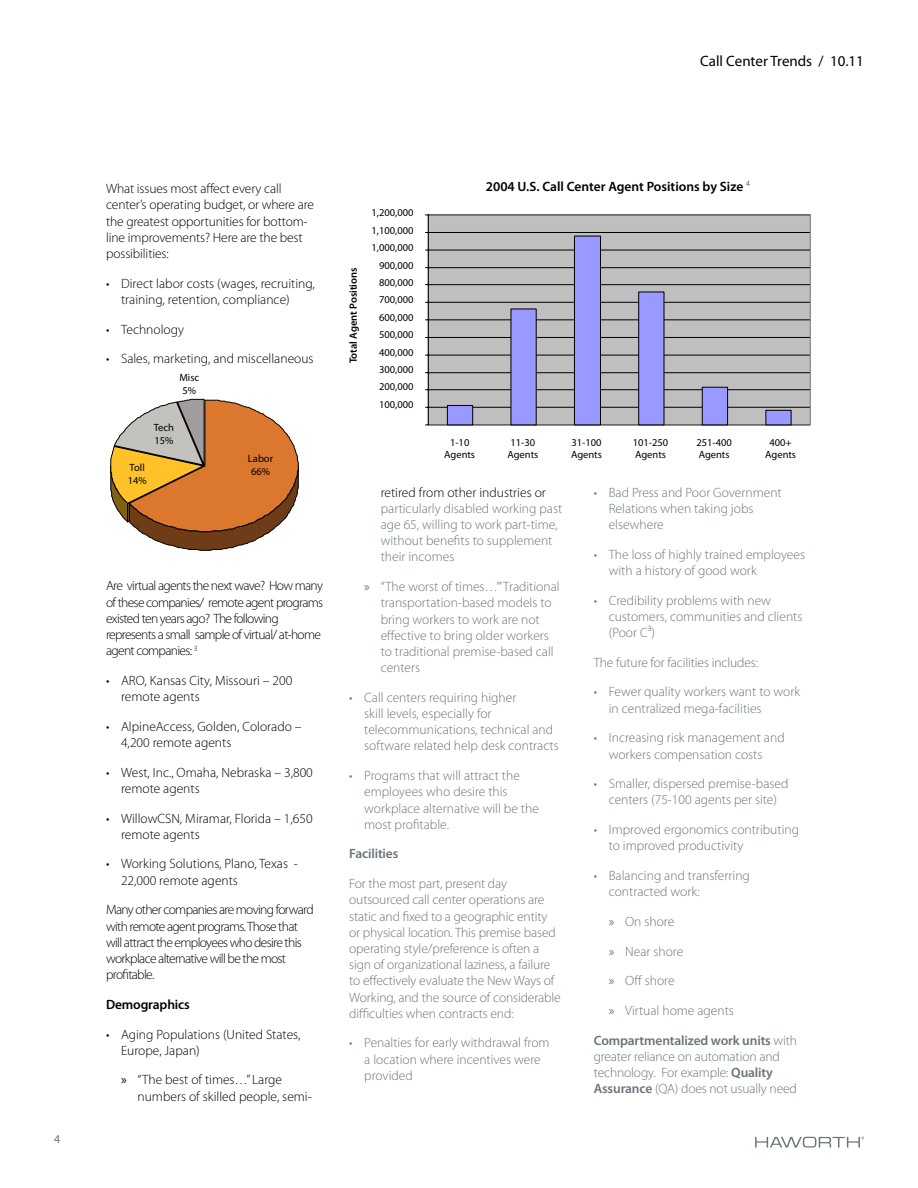
<style>
.page{position:relative;width:918px;height:1188px;background:#fff}
.page>*{position:absolute;margin:0;border:0;box-sizing:border-box;transform-origin:0 0}
.t1{font:15px "Myriad Pro";color:#000}
.Paragraph_Style_5{font:300 13.5px/16.2px "Myriad Pro";color:#6a747b}
.Body_Copy{font:300 13.5px/16.2px "Myriad Pro";letter-spacing:-.01em;color:#6a747b}
.Paragraph_Style_5-2{font:300 13.5px/16.2px "Myriad Pro";color:#000}
.Paragraph_Style_9{font:300 13.5px/16.2px "Myriad Pro";color:#6a747b}
.Body_Copy-2{font:300 13.5px/16.2px "Myriad Pro";letter-spacing:-.05em;color:#000}
.Body_Copy-3{font:300 13.5px/16.2px "Myriad Pro";letter-spacing:-.01em;color:#000}
.Body_Copy-4{font:600 13.5px "Myriad Pro";letter-spacing:-.005em;color:#000}
.Paragraph_Style_9-2{font:300 13.5px/16.2px "Myriad Pro";color:#000}
.Paragraph_Style_5-3{font:600 13.5px "Myriad Pro";letter-spacing:-.01em;color:#6a747b}
.t2{font:12px "Myriad Pro";color:#6a747b}
.t3{font:10.5px "Myriad Pro";color:#000}
.Body_Copy-5{font:600 10.5px "Myriad Pro";color:#000}
.s1{font-weight:400}
.s2{color:#000}
.s3{font-weight:600}
</style>
<div class="page">
<svg style="left:755px;top:1137px;width:109px;height:11px"></svg>
<svg style="left:110px;top:398px;width:189px;height:153px"></svg>
<div style="left:428px;top:215px;width:382px;height:210px;background:#bfbfbf"></div>
<hr style="left:428px;top:425px;width:382px;height:1px;background:#000">
<hr style="left:428px;top:407px;width:382px;height:1px;background:#000">
<hr style="left:428px;top:389px;width:382px;height:1px;background:#000">
<hr style="left:428px;top:372px;width:382px;height:1px;background:#000">
<hr style="left:428px;top:355px;width:382px;height:1px;background:#000">
<hr style="left:428px;top:337px;width:382px;height:1px;background:#000">
<hr style="left:428px;top:320px;width:382px;height:1px;background:#000">
<hr style="left:428px;top:302px;width:382px;height:1px;background:#000">
<hr style="left:428px;top:284px;width:382px;height:1px;background:#000">
<hr style="left:428px;top:267px;width:382px;height:1px;background:#000">
<hr style="left:428px;top:250px;width:382px;height:1px;background:#000">
<hr style="left:428px;top:232px;width:382px;height:1px;background:#000">
<div style="left:428px;top:215px;width:383px;height:210px;border:1px solid #808080"></div>
<div style="left:447px;top:405px;width:26px;height:20px;background:#99f;border:1px solid #000"></div>
<div style="left:511px;top:309px;width:26px;height:116px;background:#99f;border:1px solid #000"></div>
<div style="left:574px;top:236px;width:27px;height:189px;background:#99f;border:1px solid #000"></div>
<div style="left:638px;top:292px;width:26px;height:133px;background:#99f;border:1px solid #000"></div>
<div style="left:702px;top:387px;width:26px;height:38px;background:#99f;border:1px solid #000"></div>
<div style="left:766px;top:410px;width:25px;height:15px;background:#99f;border:1px solid #000"></div>
<hr style="left:428px;top:215px;width:1px;height:210px;background:#000">
<p class="t2" style="left:54px;top:1132px;width:8px">4</p>
<p class="t1" style="left:700px;top:52px;width:165px">Call Center Trends / 10.11</p>
<p class="Body_Copy-3" style="left:106px;top:181px;width:210px">What issues most affect every call center’s operating budget, or where are the greatest opportunities for bottom&shy;line improvements? Here are the best possibilities:</p>
<p class="Paragraph_Style_5-2" style="left:121px;top:275px;width:195px;text-indent:-15px">• Direct labor costs (wages, recruiting, training, retention, compliance)</p>
<p class="Paragraph_Style_5-2" style="left:106px;top:321px;width:79px">• Technology</p>
<p class="Paragraph_Style_5-2" style="left:106px;top:351px;width:209px">• Sales, marketing, and miscellaneous</p>
<p class="t3" style="left:179px;top:371px;width:21px">Misc</p>
<p class="t3" style="left:182px;top:384px;width:15px">5%</p>
<p class="t3" style="left:154px;top:421px;width:22px">Tech</p>
<p class="t3" style="left:154px;top:434px;width:21px">15%</p>
<p class="t3" style="left:130px;top:461px;width:17px">Toll</p>
<p class="t3" style="left:128px;top:474px;width:21px">14%</p>
<p class="t3" style="left:248px;top:452px;width:27px">Labor</p>
<p class="t3" style="left:251px;top:465px;width:21px">66%</p>
<p class="Body_Copy-2" style="left:106px;top:578px;width:219px">Are virtual agents the next wave? How many of these companies/ remote agent programs existed ten years ago? The following represents a small sample of virtual/ at-home agent companies: <sup>3</sup></p>
<p class="Paragraph_Style_5-2" style="left:121px;top:672px;width:173px;text-indent:-15px">• ARO, Kansas City, Missouri – 200 remote agents</p>
<p class="Paragraph_Style_5-2" style="left:121px;top:718px;width:182px;text-indent:-15px">• AlpineAccess, Golden, Colorado –<br>4,200 remote agents</p>
<p class="Paragraph_Style_5-2" style="left:121px;top:764px;width:193px;text-indent:-15px">• West, Inc., Omaha, Nebraska – 3,800 remote agents</p>
<p class="Paragraph_Style_5-2" style="left:121px;top:810px;width:193px;text-indent:-15px">• WillowCSN, Miramar, Florida – 1,650 remote agents</p>
<p class="Paragraph_Style_5-2" style="left:121px;top:856px;width:178px;text-indent:-15px">• Working Solutions, Plano, Texas -<br>22,000 remote agents</p>
<p class="Body_Copy-2" style="left:106px;top:902px;width:209px">Many other companies are moving forward with remote agent programs. Those that will attract the employees who desire this workplace alternative will be the most profitable.</p>
<p class="Body_Copy-4" style="left:106px;top:996px;width:85px">Demographics</p>
<p class="Paragraph_Style_5-2" style="left:121px;top:1026px;width:181px;text-indent:-15px">• Aging Populations (United States,<br>Europe, Japan)</p>
<p class="Paragraph_Style_9-2" style="left:138px;top:1072px;width:176px;text-indent:-16px"><span class="s1">»</span> “The best of times…” Large numbers of skilled people, semi-</p>
<p class="Body_Copy-5" style="left:347px;top:363px;width:97px;rotate:-90deg">Total Agent Positions</p>
<p class="t3" style="left:371px;top:206px;width:44px">1,200,000</p>
<p class="t3" style="left:371px;top:224px;width:44px">1,100,000</p>
<p class="t3" style="left:371px;top:241px;width:44px">1,000,000</p>
<p class="t3" style="left:379px;top:259px;width:36px">900,000</p>
<p class="t3" style="left:379px;top:276px;width:36px">800,000</p>
<p class="t3" style="left:379px;top:293px;width:36px">700,000</p>
<p class="t3" style="left:379px;top:311px;width:36px">600,000</p>
<p class="t3" style="left:379px;top:328px;width:36px">500,000</p>
<p class="t3" style="left:379px;top:346px;width:36px">400,000</p>
<p class="t3" style="left:379px;top:363px;width:36px">300,000</p>
<p class="t3" style="left:379px;top:380px;width:36px">200,000</p>
<p class="t3" style="left:379px;top:398px;width:36px">100,000</p>
<p class="Body_Copy-4" style="left:486px;top:178px;width:266px">2004 U.S. Call Center Agent Positions by Size <sup>4</sup></p>
<p class="t3" style="left:450px;top:436px;width:21px">1-10</p>
<p class="t3" style="left:444px;top:448px;width:32px">Agents</p>
<p class="t3" style="left:511px;top:436px;width:26px">11-30</p>
<p class="t3" style="left:507px;top:448px;width:32px">Agents</p>
<p class="t3" style="left:571px;top:436px;width:32px">31-100</p>
<p class="t3" style="left:571px;top:448px;width:32px">Agents</p>
<p class="t3" style="left:633px;top:436px;width:37px">101-250</p>
<p class="t3" style="left:635px;top:448px;width:32px">Agents</p>
<p class="t3" style="left:696px;top:436px;width:37px">251-400</p>
<p class="t3" style="left:699px;top:448px;width:32px">Agents</p>
<p class="t3" style="left:769px;top:436px;width:24px">400+</p>
<p class="t3" style="left:765px;top:448px;width:32px">Agents</p>
<p class="Paragraph_Style_9" style="left:381px;top:484px;width:183px"><span class="s2">retired from other industries or </span>particularly disabled working past age 65, willing to work part-time, without benefits to supplement their incomes</p>
<p class="Paragraph_Style_9" style="left:381px;top:579px;width:180px;text-indent:-16px"><span class="s1">»</span> “The worst of times…’” Traditional transportation-based models to bring workers to work are not effective to bring older workers to traditional premise-based call centers</p>
<p class="Paragraph_Style_5" style="left:364px;top:689px;width:196px;text-indent:-15px">• Call centers requiring higher<br>skill levels, especially for telecommunications, technical and software related help desk contracts</p>
<p class="Paragraph_Style_5" style="left:364px;top:768px;width:176px;text-indent:-15px">• Programs that will attract the employees who desire this workplace alternative will be the most profitable.</p>
<p class="Paragraph_Style_5-3" style="left:349px;top:845px;width:51px">Facilities</p>
<p class="Body_Copy" style="left:349px;top:876px;width:213px">For the most part, present day outsourced call center operations are static and fixed to a geographic entity or physical location. This premise based operating style/preference is often a sign of organizational laziness, a failure to effectively evaluate the New Ways of Working, and the source of considerable difficulties when contracts end:</p>
<p class="Paragraph_Style_5" style="left:364px;top:1035px;width:187px;text-indent:-15px">• Penalties for early withdrawal from a location where incentives were provided</p>
<p class="Paragraph_Style_5" style="left:609px;top:484px;width:175px;text-indent:-15px">• Bad Press and Poor Government<br>Relations when taking jobs elsewhere</p>
<p class="Paragraph_Style_5" style="left:609px;top:546px;width:198px;text-indent:-15px">• The loss of highly trained employees with a history of good work</p>
<p class="Paragraph_Style_5" style="left:609px;top:592px;width:195px;text-indent:-15px">• Credibility problems with new customers, communities and clients (Poor C³)</p>
<p class="Body_Copy" style="left:594px;top:654px;width:166px">The future for facilities includes:</p>
<p class="Paragraph_Style_5" style="left:609px;top:684px;width:193px;text-indent:-15px">• Fewer quality workers want to work in centralized mega-facilities</p>
<p class="Paragraph_Style_5" style="left:594px;top:730px;width:192px;text-align:center">• Increasing risk management and workers compensation costs</p>
<p class="Paragraph_Style_5" style="left:594px;top:776px;width:196px;text-align:center">• Smaller, dispersed premise-based centers (75-100 agents per site)</p>
<p class="Paragraph_Style_5" style="left:609px;top:822px;width:192px;text-indent:-15px">• Improved ergonomics contributing to improved productivity</p>
<p class="Paragraph_Style_5" style="left:609px;top:868px;width:143px;text-indent:-15px">• Balancing and transferring contracted work:</p>
<p class="Paragraph_Style_9" style="left:609px;top:914px;width:67px"><span class="s1">»</span> On shore</p>
<p class="Paragraph_Style_9" style="left:609px;top:943px;width:76px"><span class="s1">»</span> Near shore</p>
<p class="Paragraph_Style_9" style="left:609px;top:973px;width:67px"><span class="s1">»</span> Off shore</p>
<p class="Paragraph_Style_9" style="left:609px;top:1003px;width:127px"><span class="s1">»</span> Virtual home agents</p>
<p class="Body_Copy" style="left:594px;top:1032px;width:205px"><span class="s3">Compartmentalized work units</span> with greater reliance on automation and technology. For example: <span class="s3">Quality Assurance</span> (QA) does not usually need</p>
</div>
